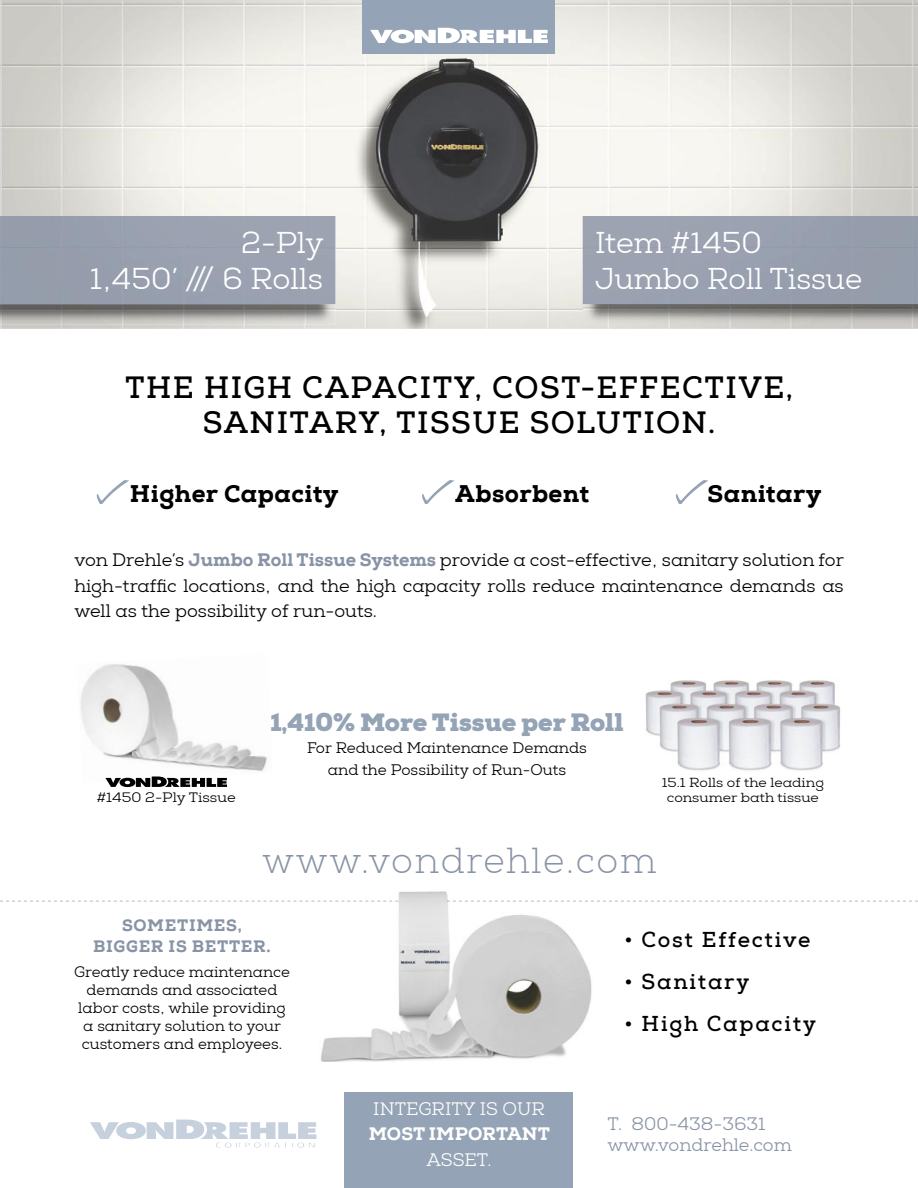
<style>
.page{position:relative;width:918px;height:1188px;background:#fff}
.page>*{position:absolute;margin:0;border:0;box-sizing:border-box;transform-origin:0 0}
.t1{font:300 36px "Nexa Slab";letter-spacing:.05em;color:#8894a5}
.t2{font:700 30px/34.5px "Nexa Slab";letter-spacing:.05em;color:#000;text-align:center}
.t3{font:30px/36px "Nexa Slab";color:#fff}
.t4{font:900 24.9px "Nexa Slab";color:#94a3b5}
.t5{font:800 24px "Nexa Slab";letter-spacing:.02em;color:#000}
.t6{font:700 21px "Nexa Slab";letter-spacing:.09em;color:#000}
.t7{font:18px/25.5px "Nexa Slab";color:#000;text-align:justify}
.t8{font:18px/21px "Nexa Slab";color:#8894a5}
.t9{font:18px "Nexa Slab";color:#fff}
.t10{font:800 18px "Nexa Slab";color:#fff}
.t11{font:800 16.5px/21px "Nexa Slab";letter-spacing:.04em;color:#8894a5;text-align:center}
.t12{font:15.3px/22.2px "Nexa Slab";color:#000;text-align:center}
.t13{font:15px/18px "Nexa Slab";color:#000;text-align:center}
.t14{font:13.65px "Nexa Slab";color:#000;scale:1.08 1}
.t15{font:13.05px "Nexa Slab";color:#000;scale:1.08 1}
.s1{font-weight:800;color:#8894a5}
</style>
<div class="page">
<img style="left:0;top:0;width:918px;height:329px">
<svg style="left:96px;top:480px;width:33px;height:24px"></svg>
<svg style="left:422px;top:480px;width:33px;height:24px"></svg>
<svg style="left:676px;top:480px;width:33px;height:24px"></svg>
<div style="left:363px;top:0;width:192px;height:54px;background:#94a3b5"></div>
<svg style="left:370px;top:28px;width:178px;height:15px"></svg>
<img style="left:583px;top:216px;width:335px;height:109px">
<img style="left:0;top:304px;width:335px;height:21px">
<div style="left:0;top:216px;width:335px;height:88px;background:#99a0b0"></div>
<div style="left:344px;top:1093px;width:229px;height:95px;background:#94a3b5"></div>
<svg style="left:90px;top:1120px;width:226px;height:28px"></svg>
<img style="left:318px;top:891px;width:275px;height:171px">
<svg style="left:0;top:901px;width:398px;height:1px"></svg>
<svg style="left:447px;top:901px;width:471px;height:1px"></svg>
<img style="left:80px;top:664px;width:187px;height:113px">
<img style="left:645px;top:680px;width:195px;height:91px">
<svg style="left:105px;top:777px;width:122px;height:10px"></svg>
<h2 class="t3" style="left:90px;top:225px;width:235px;text-align:right">2-Ply<br>1,450’ /// 6 Rolls</h2>
<h2 class="t3" style="left:595px;top:225px;width:269px">Item #1450<br>Jumbo Roll Tissue</h2>
<h2 class="t2" style="left:125px;top:371px;width:669px">THE HIGH CAPACITY, COST-EFFECTIVE,<br>SANITARY, TISSUE SOLUTION.</h2>
<h3 class="t5" style="left:130px;top:479px;width:210px">Higher Capacity</h3>
<h3 class="t5" style="left:455px;top:479px;width:136px">Absorbent</h3>
<h3 class="t5" style="left:707px;top:479px;width:115px">Sanitary</h3>
<p class="t7" style="left:74px;top:548px;width:771px">von Drehle’s <span class="s1">Jumbo Roll Tissue Systems</span> provide a cost-effective, sanitary solution for high-traffic locations, and the high capacity rolls reduce maintenance demands as well as the possibility of run-outs.</p>
<h3 class="t4" style="left:270px;top:706px;width:355px">1,410% More Tissue per Roll</h3>
<p class="t12" style="left:307px;top:737px;width:281px">For Reduced Maintenance Demands and the Possibility of Run-Outs</p>
<p class="t15" style="left:662px;top:775px;width:152px">15.1 Rolls of the leading</p>
<p class="t14" style="left:97px;top:789px;width:130px">#1450 2-Ply Tissue</p>
<p class="t15" style="left:667px;top:790px;width:142px">consumer bath tissue</p>
<h1 class="t1" style="left:262px;top:839px;width:396px">www.vondrehle.com</h1>
<p class="t11" style="left:93px;top:915px;width:179px">SOMETIMES,<br>BIGGER IS BETTER.</p>
<p class="t13" style="left:74px;top:964px;width:217px">Greatly reduce maintenance demands and associated labor costs, while providing a sanitary solution to your customers and employees.</p>
<p class="t9" style="left:373px;top:1098px;width:173px">INTEGRITY IS OUR</p>
<p class="t10" style="left:369px;top:1123px;width:183px">MOST IMPORTANT</p>
<p class="t9" style="left:427px;top:1149px;width:66px">ASSET.</p>
<p class="t6" style="left:624px;top:927px;width:187px">• Cost Effective</p>
<p class="t6" style="left:624px;top:969px;width:126px">• Sanitary</p>
<p class="t6" style="left:624px;top:1011px;width:193px">• High Capacity</p>
<p class="t8" style="left:608px;top:1113px;width:186px">T. 800-438-3631 www.vondrehle.com</p>
</div>
